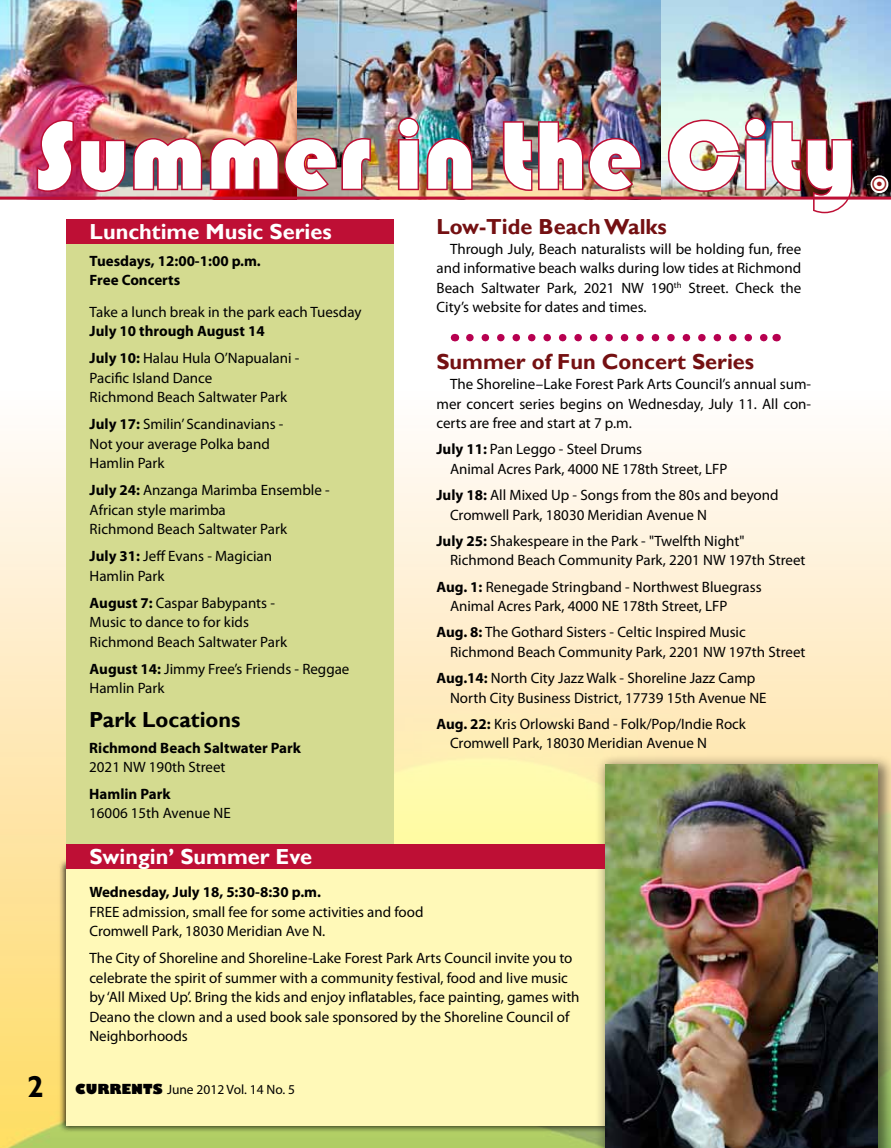
<style>
.page{position:relative;width:891px;height:1148px;background:#fff}
.page>*{position:absolute;margin:0;border:0;box-sizing:border-box;transform-origin:0 0}
.t1{font:99px "Bauhaus 93";color:#fff}
.t2{font:700 30px "Gill Sans";color:#000}
.t3{font:700 21.75px "Gill Sans";color:#741012}
.t4{font:700 21.75px "Gill Sans";color:#fff}
.t5{font:700 21.75px "Gill Sans";color:#000}
.t6{font:15px/19.5px "Myriad Pro";color:#000}
.t7{font:700 15px/19.5px "Myriad Pro";color:#000}
.t8{font:13.5px "Myriad Pro";color:#000}
.s1{font-weight:700}
.s2{font-weight:400}
.s3{font-family:"Gill Sans";font-weight:800}
</style>
<div class="page">
<img style="left:0;top:440px;width:891px;height:708px">
<div style="left:66px;top:243px;width:328px;height:876px;background:#d4db90"></div>
<img style="left:660px;top:0;width:231px;height:196px">
<img style="left:0;top:0;width:297px;height:196px">
<img style="left:297px;top:0;width:363px;height:196px">
<img style="left:35px;top:118px;width:337px;height:75px">
<img style="left:396px;top:116px;width:78px;height:76px">
<img style="left:501px;top:120px;width:142px;height:73px">
<img style="left:666px;top:116px;width:188px;height:98px">
<svg style="left:0;top:196px;width:891px;height:4px;background:#c0324c"></svg>
<div style="left:57px;top:857px;width:764px;height:275px;background:#000;opacity:.75"></div>
<div style="left:66px;top:866px;width:748px;height:259px;background:#fff9b8"></div>
<div style="left:593px;top:752px;width:298px;height:396px;background:#000;opacity:.5"></div>
<img style="left:605px;top:765px;width:273px;height:383px">
<svg style="left:470px;top:334px;width:298px;height:7px"></svg>
<div style="left:66px;top:844px;width:539px;height:25px;background:#be0f35"></div>
<div style="left:66px;top:219px;width:328px;height:24px;background:#be0f35"></div>
<svg style="left:868px;top:172px;width:23px;height:23px"></svg>
<h1 class="t1" style="left:35px;top:100px;width:823px">Summer in the City</h1>
<h3 class="t3" style="left:436px;top:214px;width:232px">Low-Tide Beach Walks</h3>
<p class="t6" style="left:436px;top:238px;width:366px;text-align:justify;text-indent:14px">Through July, Beach naturalists will be holding fun, free and informative beach walks during low tides at Richmond Beach Saltwater Park, 2021 NW 190<sup>th</sup> Street. Check the City’s website for dates and times.</p>
<h3 class="t3" style="left:436px;top:349px;width:319px">Summer of Fun Concert Series</h3>
<p class="t6" style="left:436px;top:374px;width:376px;text-align:justify;text-indent:14px">The Shoreline–Lake Forest Park Arts Council’s annual sum&shy;mer concert series begins on Wednesday, July 11. All con&shy;certs are free and start at 7 p.m.</p>
<p class="t6" style="left:450px;top:439px;width:279px;text-indent:-14px"><span class="s1">July 11:</span> Pan Leggo - Steel Drums<br>Animal Acres Park, 4000 NE 178th Street, LFP</p>
<p class="t6" style="left:450px;top:485px;width:330px;text-indent:-14px"><span class="s1">July 18:</span> All Mixed Up - Songs from the 80s and beyond<br>Cromwell Park, 18030 Meridian Avenue N</p>
<p class="t6" style="left:450px;top:531px;width:357px;text-indent:-14px"><span class="s1">July 25:</span> Shakespeare in the Park - "Twelfth Night"<br>Richmond Beach Community Park, 2201 NW 197th Street</p>
<p class="t6" style="left:450px;top:576px;width:313px;text-indent:-14px"><span class="s1">Aug. 1:</span> Renegade Stringband - Northwest Bluegrass<br>Animal Acres Park, 4000 NE 178th Street, LFP</p>
<p class="t6" style="left:450px;top:622px;width:357px;text-indent:-14px"><span class="s1">Aug. 8:</span> The Gothard Sisters - Celtic Inspired Music<br>Richmond Beach Community Park, 2201 NW 197th Street</p>
<p class="t6" style="left:450px;top:668px;width:318px;text-indent:-14px"><span class="s1">Aug.14:</span> North City Jazz Walk - Shoreline Jazz Camp<br>North City Business District, 17739 15th Avenue NE</p>
<p class="t6" style="left:450px;top:714px;width:298px;text-indent:-14px"><span class="s1">Aug. 22:</span> Kris Orlowski Band - Folk/Pop/Indie Rock<br>Cromwell Park, 18030 Meridian Avenue N</p>
<h3 class="t4" style="left:90px;top:218px;width:244px">Lunchtime Music Series</h3>
<p class="t7" style="left:90px;top:250px;width:173px">Tuesdays, 12:00-1:00 p.m.<br>Free Concerts</p>
<p class="t6" style="left:90px;top:301px;width:273px">Take a lunch break in the park each Tuesday</p>
<p class="t7" style="left:90px;top:317px;width:211px;line-height:27px">July 10 through August 14<br>July 10: <span class="s2">Halau Hula O’Napualani -</span></p>
<p class="t6" style="left:90px;top:367px;width:199px">Pacific Island Dance<br>Richmond Beach Saltwater Park</p>
<p class="t6" style="left:90px;top:414px;width:195px"><span class="s1">July 17:</span> Smilin’ Scandinavians -<br>Not your average Polka band<br>Hamlin Park</p>
<p class="t6" style="left:90px;top:480px;width:242px"><span class="s1">July 24:</span> Anzanga Marimba Ensemble -<br>African style marimba<br>Richmond Beach Saltwater Park</p>
<p class="t6" style="left:90px;top:546px;width:184px"><span class="s1">July 31:</span> Jeff Evans - Magician<br>Hamlin Park</p>
<p class="t6" style="left:90px;top:592px;width:199px"><span class="s1">August 7:</span> Caspar Babypants -<br>Music to dance to for kids<br>Richmond Beach Saltwater Park</p>
<p class="t6" style="left:90px;top:658px;width:261px"><span class="s1">August 14:</span> Jimmy Free’s Friends - Reggae<br>Hamlin Park</p>
<h3 class="t5" style="left:89px;top:706px;width:153px">Park Locations</h3>
<p class="t7" style="left:89px;top:737px;width:213px">Richmond Beach Saltwater Park</p>
<p class="t6" style="left:89px;top:757px;width:138px">2021 NW 190th Street</p>
<p class="t7" style="left:89px;top:783px;width:83px">Hamlin Park</p>
<p class="t6" style="left:89px;top:803px;width:143px">16006 15th Avenue NE</p>
<h3 class="t4" style="left:89px;top:843px;width:224px">Swingin’ Summer Eve</h3>
<p class="t7" style="left:89px;top:882px;width:233px">Wednesday, July 18, 5:30-8:30 p.m.</p>
<p class="t6" style="left:89px;top:901px;width:336px">FREE admission, small fee for some activities and food<br>Cromwell Park, 18030 Meridian Ave N.</p>
<p class="t6" style="left:89px;top:948px;width:492px">The City of Shoreline and Shoreline-Lake Forest Park Arts Council invite you to celebrate the spirit of summer with a community festival, food and live music by ‘All Mixed Up’. Bring the kids and enjoy inflatables, face painting, games with Deano the clown and a used book sale sponsored by the Shoreline Council of Neighborhoods</p>
<h2 class="t2" style="left:27px;top:1068px;width:18px">2</h2>
<p class="t8" style="left:75px;top:1080px;width:221px"><span class="s3">CURRENTS</span> June 2012 Vol. 14 No. 5</p>
</div>
